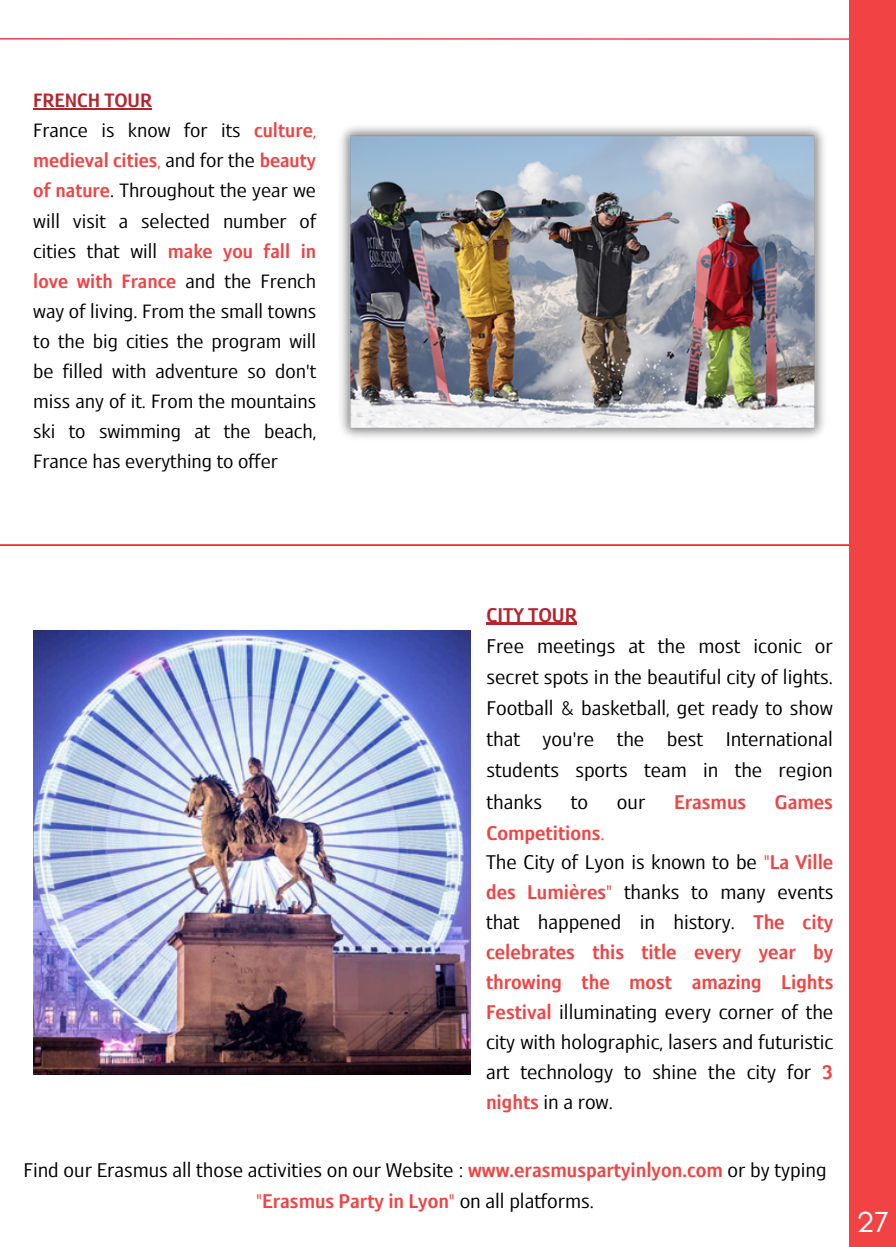
<style>
.page{position:relative;width:896px;height:1247px;background:#fff}
.page>*{position:absolute;margin:0;border:0;box-sizing:border-box;transform-origin:0 0}
.t1{font:29.6px "Glacial Indifference";color:#fff}
.t2{font:22.2px/30px "OS Aran 400";color:#000}
.t3{font:22.2px "OS Aran 600";color:#f14343}
.t4{font:21.6px/30px "OS Aran 400";color:#000}
.s1{font-family:"OS Aran 600";color:#b5232d}
.s2{font-family:"OS Aran 600";color:#f14343}
.s3{color:#f14343}
.s4{font-family:"OS Aran 400"}
</style>
<div class="page">
<hr style="left:0;top:38px;width:888px;height:2px;background:#f14159">
<hr style="left:0;top:544px;width:888px;height:2px;background:#f00">
<img style="left:341px;top:126px;width:483px;height:312px">
<img style="left:33px;top:630px;width:437px;height:444px">
<hr style="left:33px;top:109px;width:119px;height:1px;background:#b5232d">
<hr style="left:486px;top:623px;width:91px;height:2px;background:#b5232d">
<div style="left:849px;top:0;width:47px;height:1246px;background:#f14343"></div>
<h1 class="t4" style="left:33px;top:87px;width:284px"><span class="s1">FRENCH TOUR<br></span>France is know for its <span class="s2">culture</span><span class="s3">, </span><span class="s2">medieval cities</span><span class="s3">,</span> and for the <span class="s2">beauty of nature</span>. Throughout the year we will visit a selected number of cities that will <span class="s2">make you fall in love with France</span> and the French way of living. From the small towns to the big cities the program will be filled with adventure so don't miss any of it. From the mountains ski to swimming at the beach,<br>France has everything to offer</h1>
<p class="t2" style="left:486px;top:600px;width:348px;line-height:31.2px"><span class="s1">CITY TOUR<br></span>Free meetings at the most iconic or secret spots in the beautiful city of lights.<br>Football &amp; basketball, get ready to show that you're the best International students sports team in the region thanks</p>
<p class="t2" style="left:570px;top:788px;width:19px">to</p>
<p class="t2" style="left:617px;top:788px;width:30px">our</p>
<p class="t3" style="left:674px;top:792px;width:73px">Erasmus</p>
<p class="t3" style="left:774px;top:792px;width:60px">Games</p>
<p class="t3" style="left:486px;top:823px;width:119px">Competitions<span class="s4">.</span></p>
<h1 class="t2" style="left:486px;top:848px;width:349px;text-align:justify">The City of Lyon is known to be <span class="s3">"</span><span class="s2">La Ville des Lumières</span><span class="s3">"</span> thanks to many events that happened in history. <span class="s2">The city celebrates this title every year by throwing the most amazing Lights Festival</span> illuminating every corner of the city with holographic, lasers and futuristic art technology to shine the city for <span class="s2">3 nights</span> in a row.</h1>
<p class="t2" style="left:24px;top:1155px;width:804px;line-height:31.2px;text-align:center">Find our Erasmus all those activities on our Website : <span class="s2">www.erasmuspartyinlyon.com</span> or by typing <span class="s3">"</span><span class="s2">Erasmus Party in Lyon</span><span class="s3">"</span> on all platforms.</p>
<h1 class="t1" style="left:856px;top:1203px;width:34px">27</h1>
<h1 class="t1" style="left:852px;top:1203px;width:19px">4</h1>
</div>
